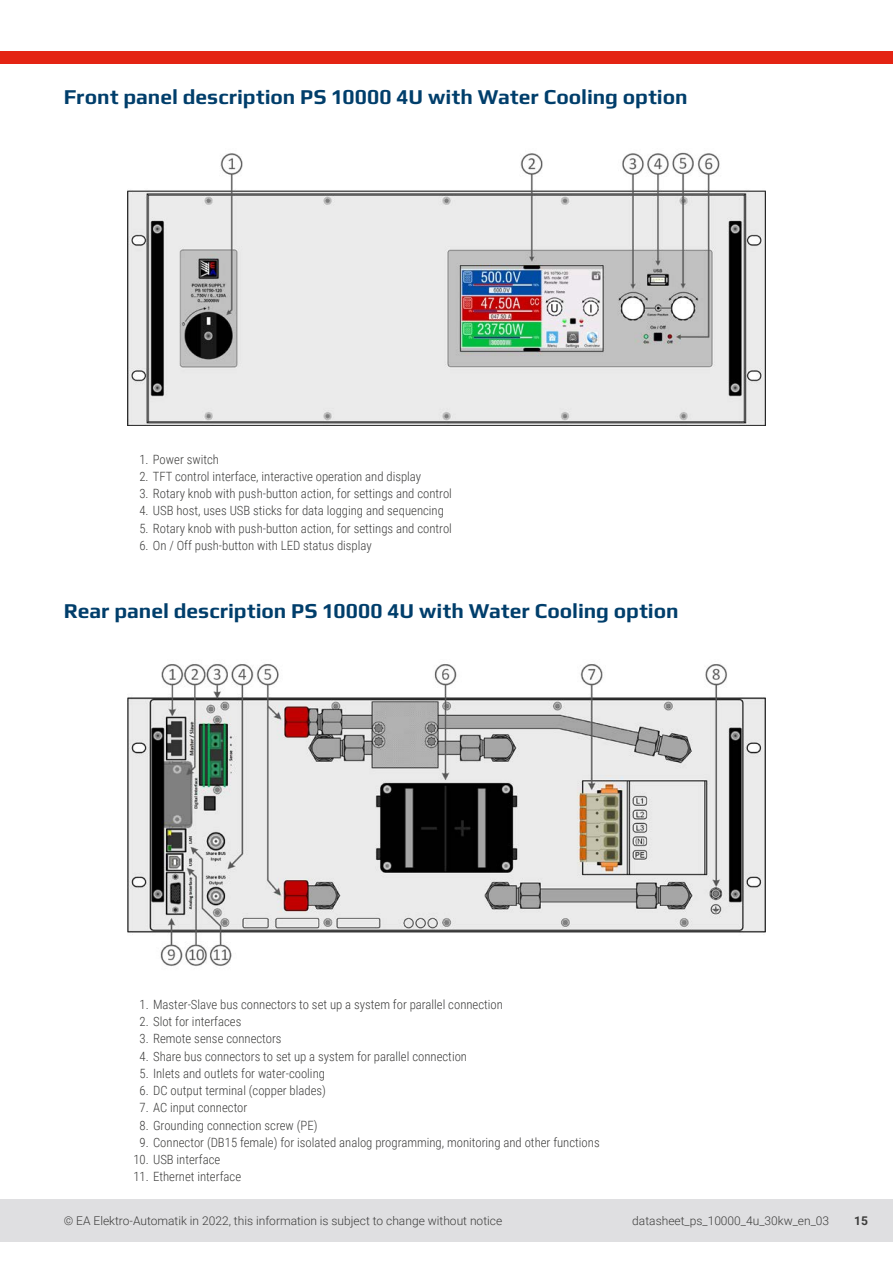
<style>
.page{position:relative;width:893px;height:1263px;background:#fff}
.page>*{position:absolute;margin:0;border:0;box-sizing:border-box;transform-origin:0 0}
.t1{font:700 21px "Play";color:#003e6b}
.t2{font:300 12.75px "Roboto Condensed";color:#3d3d3c}
.t3{font:300 12px "Roboto";color:#3d3d3c}
.t4{font:700 12px "Roboto";color:#3d3d3c}
</style>
<div class="page">
<div style="left:0;top:1199px;width:893px;height:43px;background:#dfdfe1"></div>
<div style="left:0;top:51px;width:893px;height:13px;background:#e42413"></div>
<img style="left:128px;top:152px;width:637px;height:273px">
<img style="left:128px;top:664px;width:637px;height:302px">
<p class="t1" style="left:64px;top:82px;width:625px">Front panel description PS 10000 4U with Water Cooling option</p>
<p class="t2" style="left:139px;top:450px;width:81px">1. Power switch</p>
<p class="t2" style="left:139px;top:467px;width:283px">2. TFT control interface, interactive operation and display</p>
<p class="t2" style="left:139px;top:485px;width:314px">3. Rotary knob with push-button action, for settings and control</p>
<p class="t2" style="left:139px;top:502px;width:306px">4. USB host, uses USB sticks for data logging and sequencing</p>
<p class="t2" style="left:139px;top:519px;width:314px">5. Rotary knob with push-button action, for settings and control</p>
<p class="t2" style="left:139px;top:536px;width:234px">6. On / Off push-button with LED status display</p>
<p class="t1" style="left:64px;top:596px;width:616px">Rear panel description PS 10000 4U with Water Cooling option</p>
<p class="t2" style="left:140px;top:995px;width:365px">1. Master-Slave bus connectors to set up a system for parallel connection</p>
<p class="t2" style="left:140px;top:1013px;width:103px">2. Slot for interfaces</p>
<p class="t2" style="left:140px;top:1030px;width:144px">3. Remote sense connectors</p>
<p class="t2" style="left:140px;top:1047px;width:329px">4. Share bus connectors to set up a system for parallel connection</p>
<p class="t2" style="left:140px;top:1064px;width:187px">5. Inlets and outlets for water-cooling</p>
<p class="t2" style="left:140px;top:1082px;width:188px">6. DC output terminal (copper blades)</p>
<p class="t2" style="left:140px;top:1099px;width:109px">7. AC input connector</p>
<p class="t2" style="left:140px;top:1116px;width:179px">8. Grounding connection screw (PE)</p>
<p class="t2" style="left:140px;top:1133px;width:462px">9. Connector (DB15 female) for isolated analog programming, monitoring and other functions</p>
<p class="t2" style="left:133px;top:1151px;width:89px">10. USB interface</p>
<p class="t2" style="left:133px;top:1168px;width:109px">11. Ethernet interface</p>
<p class="t3" style="left:64px;top:1212px;width:440px">© EA Elektro-Automatik in 2022, this information is subject to change without notice</p>
<p class="t3" style="left:632px;top:1212px;width:198px">datasheet_ps_10000_4u_30kw_en_03</p>
<p class="t4" style="left:854px;top:1212px;width:15px">15</p>
</div>
